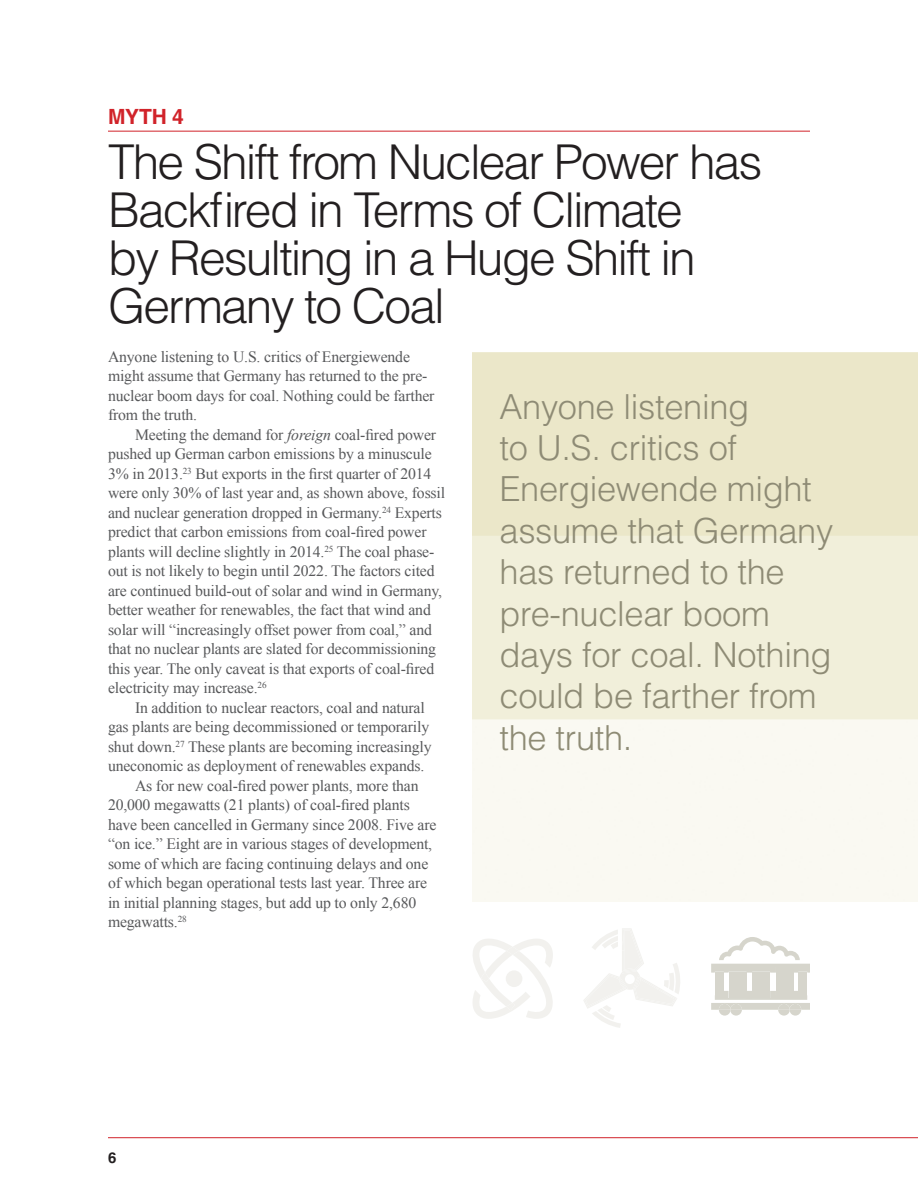
<style>
.page{position:relative;width:918px;height:1188px;background:#fff}
.page>*{position:absolute;margin:0;border:0;box-sizing:border-box;transform-origin:0 0}
.t1{font:300 48px/48px "Helvetica";letter-spacing:-.04em;color:#231f20}
.t2{font:300 34.5px/41.4px "Helvetica";letter-spacing:-.01em;color:#8e8b75}
.t3{font:700 21px "Helvetica";color:#d1232a}
.t4{font:15.75px/19.5px "Times New Roman";letter-spacing:-.01em;color:#57585a}
.Footnote_text{font:700 15px "Helvetica";color:#231f20}
.s1{font-style:italic}
</style>
<div class="page">
<hr style="left:108px;top:131px;width:702px;height:1px;background:#d1232a">
<svg style="left:473px;top:939px;width:80px;height:80px"></svg>
<div style="left:506px;top:970px;width:16px;height:17px;background:#f2f1ee;border-radius:50%"></div>
<svg style="left:583px;top:928px;width:97px;height:100px"></svg>
<div style="left:715px;top:973px;width:9px;height:18px;background:#d6d5cc"></div>
<div style="left:729px;top:973px;width:18px;height:18px;background:#d6d5cc"></div>
<div style="left:752px;top:973px;width:18px;height:18px;background:#d6d5cc"></div>
<div style="left:776px;top:973px;width:18px;height:18px;background:#d6d5cc"></div>
<div style="left:798px;top:973px;width:9px;height:18px;background:#d6d5cc"></div>
<svg style="left:711px;top:937px;width:99px;height:36px"></svg>
<svg style="left:711px;top:991px;width:99px;height:25px"></svg>
<hr style="left:108px;top:1137px;width:810px;height:1px;background:#d1232a">
<p class="t3" style="left:108px;top:104px;width:77px">MYTH 4</p>
<p class="t1" style="left:108px;top:137px;width:656px">The Shift from Nuclear Power has<br>Backfired in Terms of Climate<br>by Resulting in a Huge Shift in<br>Germany to Coal</p>
<p class="t4" style="left:108px;top:347px;width:328px">Anyone listening to U.S. critics of Energiewende might assume that Germany has returned to the pre&shy;nuclear boom days for coal. Nothing could be farther from the truth.</p>
<p class="t4" style="left:108px;top:425px;width:339px;text-indent:27px">Meeting the demand for <span class="s1">foreign</span> coal-fired power pushed up German carbon emissions by a minuscule 3% in 2013.<sup>23</sup> But exports in the first quarter of 2014 were only 30% of last year and, as shown above, fossil and nuclear generation dropped in Germany.<sup>24</sup> Experts predict that carbon emissions from coal-fired power plants will decline slightly in 2014.<sup>25</sup> The coal phase&shy;out is not likely to begin until 2022. The factors cited are continued build-out of solar and wind in Germany, better weather for renewables, the fact that wind and solar will “increasingly offset power from coal,” and that no nuclear plants are slated for decommissioning this year. The only caveat is that exports of coal-fired electricity may increase.<sup>26</sup></p>
<p class="t4" style="left:108px;top:698px;width:325px;text-indent:27px">In addition to nuclear reactors, coal and natural gas plants are being decommissioned or temporarily shut down.<sup>27</sup> These plants are becoming increasingly uneconomic as deployment of renewables expands.</p>
<p class="t4" style="left:108px;top:776px;width:330px;text-indent:27px">As for new coal-fired power plants, more than 20,000 megawatts (21 plants) of coal-fired plants have been cancelled in Germany since 2008. Five are “on ice.” Eight are in various stages of development, some of which are facing continuing delays and one of which began operational tests last year. Three are in initial planning stages, but add up to only 2,680 megawatts.<sup>28</sup></p>
<p class="t2" style="left:500px;top:385px;width:335px">Anyone listening<br>to U.S. critics of<br>Energiewende might assume that Germany has returned to the pre-nuclear boom days for coal. Nothing could be farther from the truth.</p>
<p class="Footnote_text" style="left:108px;top:1149px;width:10px">6</p>
</div>
